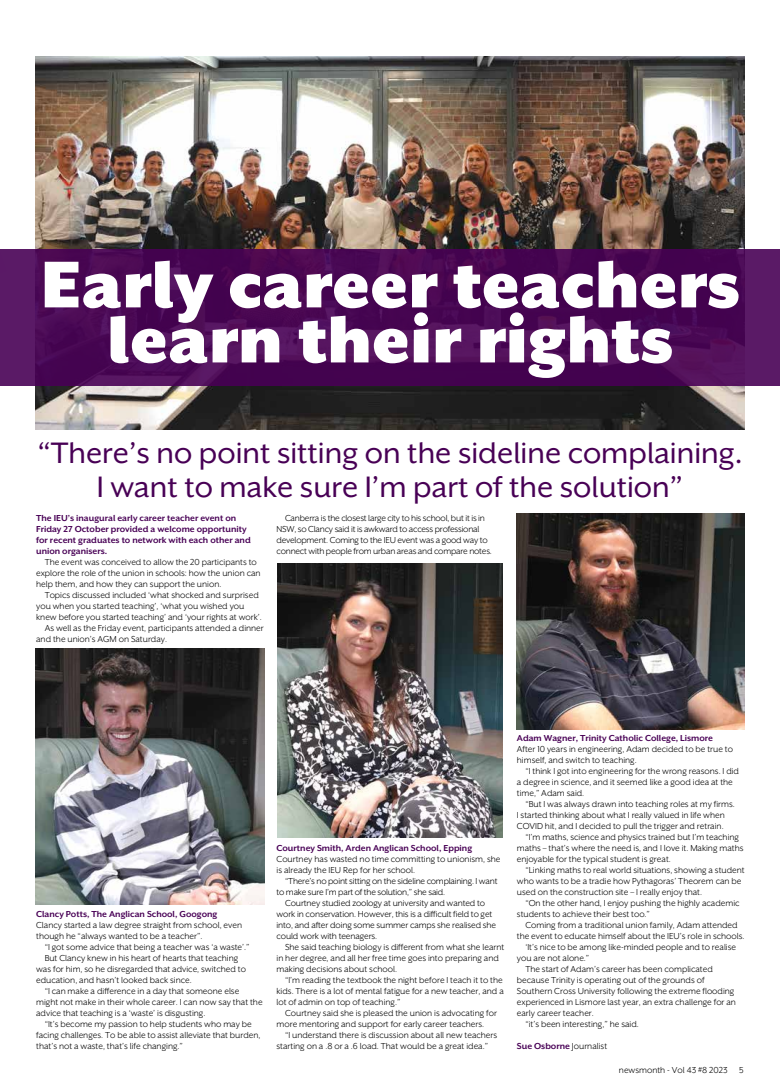
<style>
.page{position:relative;width:780px;height:1092px;background:#fff}
.page>*{position:absolute;margin:0;border:0;box-sizing:border-box;transform-origin:0 0}
.t1{font:900 76px/55px "Mr Eaves XL San OT";color:#fff;text-align:center}
.t2{font:34px/34px "Mr Eaves XL San OT";color:#480055;text-align:center}
.t3{font:10px/11px "Mr Eaves XL San OT";color:#000}
.t4{font:700 10px/11px "Mr Eaves XL San OT";color:#480055}
.t5{font:10px/11px "Mr Eaves XL San OT";letter-spacing:-.02em;color:#000}
.s1{font-weight:400;color:#000}
</style>
<div class="page">
<img style="left:35px;top:648px;width:229px;height:256px">
<img style="left:278px;top:563px;width:225px;height:274px">
<img style="left:516px;top:513px;width:228px;height:216px">
<img style="left:35px;top:56px;width:709px;height:374px">
<svg style="left:0;top:250px;width:780px;height:136px;fill:#480652"></svg>
<h1 class="t1" style="left:40px;top:257px;width:701px">Early career teachers learn their rights</h1>
<h2 class="t2" style="left:37px;top:435px;width:706px">“There’s no point sitting on the sideline complaining.<br>I want to make sure I’m part of the solution”</h2>
<p class="t4" style="left:36px;top:512px;width:216px">The IEU’s inaugural early career teacher event on Friday 27 October provided a welcome opportunity for recent graduates to network with each other and union organisers.</p>
<p class="t3" style="left:36px;top:556px;width:226px;text-indent:8px">The event was conceived to allow the 20 participants to explore the role of the union in schools: how the union can help them, and how they can support the union.</p>
<p class="t3" style="left:45px;top:589px;width:216px">Topics discussed included ‘what shocked and surprised</p>
<p class="t3" style="left:36px;top:600px;width:210px">you when you started teaching’, ‘what you wished you</p>
<p class="t3" style="left:36px;top:611px;width:227px">knew before you started teaching’ and ‘your rights at work’.</p>
<p class="t3" style="left:45px;top:622px;width:221px">As well as the Friday event, participants attended a dinner</p>
<p class="t3" style="left:36px;top:633px;width:132px">and the union’s AGM on Saturday.</p>
<p class="t5" style="left:276px;top:512px;width:217px;text-indent:8px">Canberra is the closest large city to his school, but it is in NSW, so Clancy said it is awkward to access professional development. Coming to the IEU event was a good way to connect with people from urban areas and compare notes.</p>
<p class="t4" style="left:36px;top:908px;width:183px">Clancy Potts, The Anglican School, Googong</p>
<p class="t3" style="left:36px;top:919px;width:207px">Clancy started a law degree straight from school, even though he “always wanted to be a teacher”.</p>
<p class="t3" style="left:45px;top:941px;width:206px">“I got some advice that being a teacher was ‘a waste’.”</p>
<p class="t3" style="left:45px;top:952px;width:195px">But Clancy knew in his heart of hearts that teaching</p>
<p class="t3" style="left:36px;top:963px;width:211px">was for him, so he disregarded that advice, switched to</p>
<p class="t3" style="left:36px;top:974px;width:157px">education, and hasn’t looked back since.</p>
<p class="t3" style="left:45px;top:985px;width:196px">“I can make a difference in a day that someone else</p>
<p class="t3" style="left:36px;top:996px;width:228px">might not make in their whole career. I can now say that the</p>
<p class="t3" style="left:36px;top:1007px;width:171px">advice that teaching is a ‘waste’ is disgusting.</p>
<p class="t3" style="left:45px;top:1018px;width:209px">“It’s become my passion to help students who may be</p>
<p class="t3" style="left:36px;top:1029px;width:226px">facing challenges. To be able to assist alleviate that burden,</p>
<p class="t3" style="left:36px;top:1040px;width:148px">that’s not a waste, that’s life changing.”</p>
<p class="t4" style="left:276px;top:842px;width:197px">Courtney Smith, Arden Anglican School, Epping</p>
<p class="t3" style="left:276px;top:853px;width:225px">Courtney has wasted no time committing to unionism, she is already the IEU Rep for her school.</p>
<p class="t5" style="left:276px;top:875px;width:222px;text-indent:8px">“There’s no point sitting on the sideline complaining. I want to make sure I’m part of the solution,” she said.</p>
<p class="t3" style="left:276px;top:897px;width:221px;text-indent:8px">Courtney studied zoology at university and wanted to work in conservation. However, this is a difficult field to get into, and after doing some summer camps she realised she could work with teenagers.</p>
<p class="t3" style="left:276px;top:941px;width:229px;text-indent:8px">She said teaching biology is different from what she learnt in her degree, and all her free time goes into preparing and making decisions about school.</p>
<p class="t3" style="left:276px;top:974px;width:229px;text-align:justify;text-indent:8px">“I’m reading the textbook the night before I teach it to the kids. There is a lot of mental fatigue for a new teacher, and a lot of admin on top of teaching.”</p>
<p class="t3" style="left:276px;top:1007px;width:222px;text-indent:8px">Courtney said she is pleased the union is advocating for more mentoring and support for early career teachers.</p>
<p class="t3" style="left:276px;top:1029px;width:222px;text-indent:8px">“I understand there is discussion about all new teachers starting on a .8 or a .6 load. That would be a great idea.”</p>
<p class="t4" style="left:517px;top:732px;width:198px">Adam Wagner, Trinity Catholic College, Lismore</p>
<p class="t3" style="left:517px;top:743px;width:218px">After 10 years in engineering, Adam decided to be true to himself, and switch to teaching.</p>
<p class="t3" style="left:517px;top:765px;width:224px;text-indent:8px">“I think I got into engineering for the wrong reasons. I did a degree in science, and it seemed like a good idea at the time,” Adam said.</p>
<p class="t3" style="left:517px;top:798px;width:219px;text-indent:8px">“But I was always drawn into teaching roles at my firms.<br>I started thinking about what I really valued in life when<br>COVID hit, and I decided to pull the trigger and retrain.</p>
<p class="t3" style="left:517px;top:831px;width:228px;text-indent:8px">“I’m maths, science and physics trained but I’m teaching maths – that’s where the need is, and I love it. Making maths enjoyable for the typical student is great.</p>
<p class="t3" style="left:517px;top:864px;width:229px;text-indent:8px">“Linking maths to real world situations, showing a student who wants to be a tradie how Pythagoras’ Theorem can be used on the construction site – I really enjoy that.</p>
<p class="t3" style="left:517px;top:897px;width:224px;text-indent:8px">“On the other hand, I enjoy pushing the highly academic students to achieve their best too.”</p>
<p class="t3" style="left:525px;top:919px;width:214px">Coming from a traditional union family, Adam attended</p>
<p class="t3" style="left:517px;top:930px;width:229px">the event to educate himself about the IEU’s role in schools.</p>
<p class="t3" style="left:525px;top:941px;width:212px">‘It’s nice to be among like-minded people and to realise</p>
<p class="t3" style="left:517px;top:952px;width:74px">you are not alone.”</p>
<p class="t3" style="left:525px;top:963px;width:189px">The start of Adam’s career has been complicated</p>
<p class="t3" style="left:517px;top:974px;width:189px">because Trinity is operating out of the grounds of</p>
<p class="t3" style="left:517px;top:985px;width:219px">Southern Cross University following the extreme flooding</p>
<p class="t3" style="left:517px;top:996px;width:221px">experienced in Lismore last year, an extra challenge for an</p>
<p class="t3" style="left:517px;top:1007px;width:78px">early career teacher.</p>
<p class="t3" style="left:525px;top:1018px;width:115px">“it’s been interesting,” he said.</p>
<p class="t4" style="left:517px;top:1040px;width:92px">Sue Osborne <span class="s1">Journalist</span></p>
<p class="t3" style="left:619px;top:1063px;width:126px">newsmonth - Vol 43 #8 2023 5</p>
</div>
